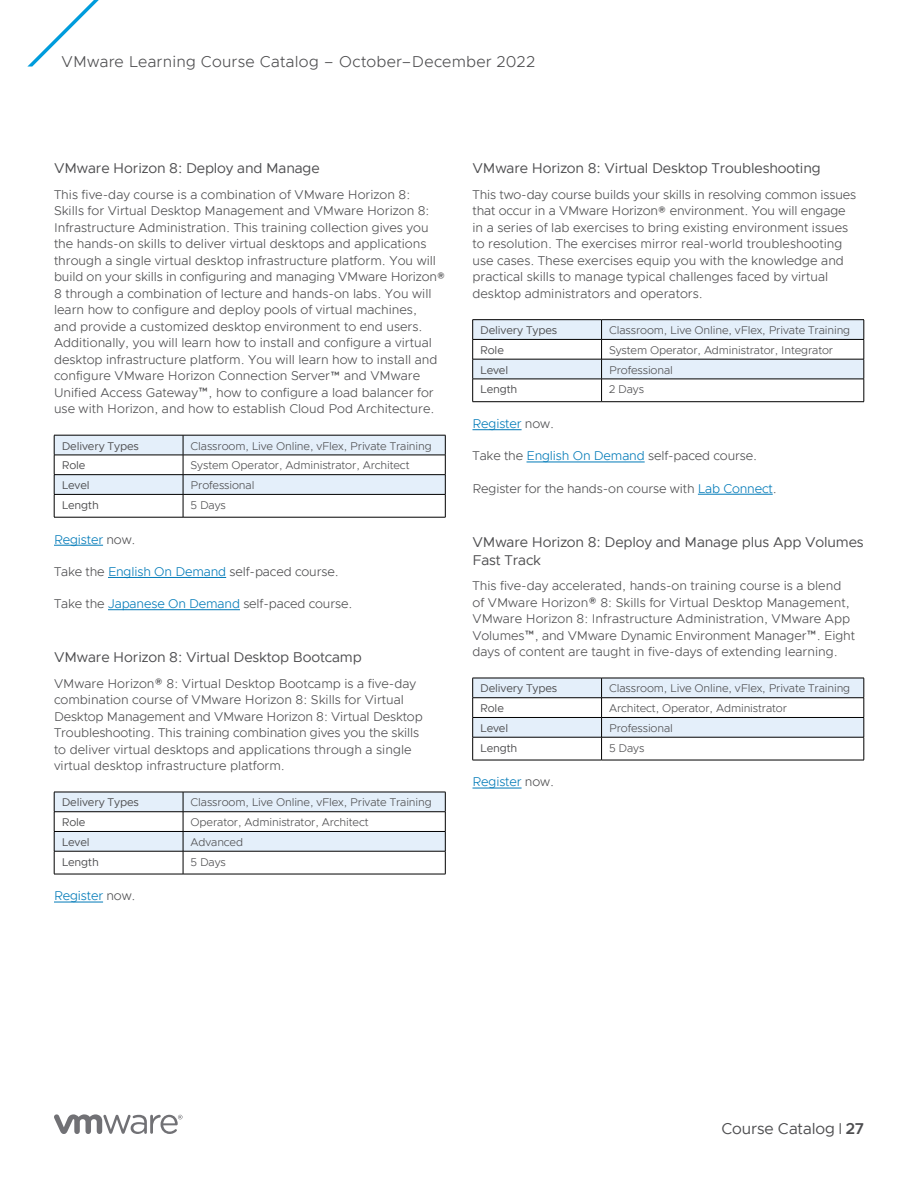
<style>
.page{position:relative;width:918px;height:1188px;background:#fff}
.page>*{position:absolute;margin:0;border:0;box-sizing:border-box;transform-origin:0 0}
.t1{font:300 15.75px "Metropolis";letter-spacing:.015em;color:#4d4d4f}
.t2{font:15.75px "Metropolis";letter-spacing:-.005em;color:#4d4d4f}
.t3{font:14.25px/18px "Metropolis";letter-spacing:-.01em;color:#4d4d4f}
.t4{font:300 12.75px/16.5px "Metropolis";color:#4d4d4f}
.t5{font:300 12.75px "Metropolis";letter-spacing:-.01em;color:#007ab8}
.t6{font:300 11.25px "Metropolis";letter-spacing:-.01em;color:#4d4d4f}
.t7{font:11.25px "Metropolis";letter-spacing:-.01em;color:#4d4d4f}
.s1{color:#4d4d4f}
.s2{color:#007ab8}
.s3{font-family:"Times"}
.s4{font-weight:600}
</style>
<div class="page">
<svg style="left:27px;top:0;width:72px;height:67px"></svg>
<hr style="left:54px;top:545px;width:49px;height:1px;background:#007ab8">
<hr style="left:108px;top:577px;width:118px;height:1px;background:#007ab8">
<hr style="left:108px;top:609px;width:132px;height:1px;background:#007ab8">
<hr style="left:54px;top:902px;width:49px;height:1px;background:#007ab8">
<hr style="left:183px;top:517px;width:262px;height:1px;background:#000">
<hr style="left:54px;top:517px;width:129px;height:1px;background:#000">
<svg style="left:54px;top:435px;width:392px;height:82px"></svg>
<hr style="left:54px;top:435px;width:129px;height:1px;background:#000">
<hr style="left:183px;top:435px;width:262px;height:1px;background:#000">
<hr style="left:54px;top:455px;width:129px;height:1px;background:#000">
<hr style="left:183px;top:455px;width:262px;height:1px;background:#000">
<hr style="left:183px;top:874px;width:262px;height:1px;background:#000">
<hr style="left:54px;top:874px;width:129px;height:1px;background:#000">
<svg style="left:54px;top:792px;width:392px;height:82px"></svg>
<hr style="left:54px;top:792px;width:129px;height:1px;background:#000">
<hr style="left:183px;top:792px;width:262px;height:1px;background:#000">
<hr style="left:54px;top:811px;width:129px;height:1px;background:#000">
<hr style="left:183px;top:811px;width:262px;height:1px;background:#000">
<hr style="left:472px;top:429px;width:50px;height:1px;background:#007ab8">
<hr style="left:527px;top:462px;width:118px;height:1px;background:#007ab8">
<hr style="left:698px;top:494px;width:75px;height:1px;background:#007ab8">
<hr style="left:472px;top:788px;width:50px;height:1px;background:#007ab8">
<svg style="left:472px;top:320px;width:393px;height:82px"></svg>
<hr style="left:472px;top:319px;width:130px;height:1px;background:#000">
<hr style="left:602px;top:319px;width:262px;height:1px;background:#000">
<hr style="left:472px;top:339px;width:130px;height:1px;background:#000">
<hr style="left:602px;top:339px;width:262px;height:1px;background:#000">
<hr style="left:602px;top:760px;width:262px;height:1px;background:#000">
<hr style="left:472px;top:760px;width:130px;height:1px;background:#000">
<svg style="left:472px;top:678px;width:393px;height:82px"></svg>
<hr style="left:472px;top:678px;width:130px;height:1px;background:#000">
<hr style="left:602px;top:678px;width:262px;height:1px;background:#000">
<hr style="left:472px;top:697px;width:130px;height:1px;background:#000">
<hr style="left:602px;top:697px;width:262px;height:1px;background:#000">
<svg style="left:54px;top:1114px;width:129px;height:20px"></svg>
<p class="t1" style="left:62px;top:52px;width:475px">VMware Learning Course Catalog – October–December 2022</p>
<p class="t3" style="left:54px;top:159px;width:267px">VMware Horizon 8: Deploy and Manage</p>
<p class="t4" style="left:54px;top:186px;width:393px">This five-day course is a combination of VMware Horizon 8:<br>Skills for Virtual Desktop Management and VMware Horizon 8:<br>Infrastructure Administration. This training collection gives you the hands-on skills to deliver virtual desktops and applications through a single virtual desktop infrastructure platform. You will build on your skills in configuring and managing VMware Horizon® 8 through a combination of lecture and hands-on labs. You will learn how to configure and deploy pools of virtual machines,<br>and provide a customized desktop environment to end users.<br>Additionally, you will learn how to install and configure a virtual desktop infrastructure platform. You will learn how to install and configure VMware Horizon Connection Server™ and VMware Unified Access Gateway™, how to configure a load balancer for use with Horizon, and how to establish Cloud Pod Architecture.</p>
<p class="t7" style="left:62px;top:439px;width:79px">Delivery Types</p>
<p class="t6" style="left:191px;top:439px;width:243px">Classroom, Live Online, vFlex, Private Training</p>
<p class="t7" style="left:62px;top:458px;width:25px">Role</p>
<p class="t6" style="left:191px;top:458px;width:220px">System Operator, Administrator, Architect</p>
<p class="t7" style="left:62px;top:478px;width:30px">Level</p>
<p class="t6" style="left:191px;top:478px;width:65px">Professional</p>
<p class="t7" style="left:62px;top:498px;width:39px">Length</p>
<p class="t6" style="left:191px;top:498px;width:37px">5 Days</p>
<p class="t5" style="left:54px;top:531px;width:83px">Register <span class="s1">now.</span></p>
<p class="t4" style="left:54px;top:563px;width:286px">Take the <span class="s2">English On Demand</span> self-paced course.</p>
<p class="t4" style="left:54px;top:595px;width:300px">Take the <span class="s2">Japanese On Demand</span> self-paced course.</p>
<p class="t3" style="left:54px;top:648px;width:309px">VMware Horizon 8: Virtual Desktop Bootcamp</p>
<p class="t4" style="left:54px;top:675px;width:370px">VMware Horizon® 8: Virtual Desktop Bootcamp is a five-day combination course of VMware Horizon 8: Skills for Virtual Desktop Management and VMware Horizon 8: Virtual Desktop Troubleshooting. This training combination gives you the skills to deliver virtual desktops and applications through a single virtual desktop infrastructure platform.</p>
<p class="t7" style="left:62px;top:795px;width:79px">Delivery Types</p>
<p class="t6" style="left:191px;top:795px;width:243px">Classroom, Live Online, vFlex, Private Training</p>
<p class="t7" style="left:62px;top:815px;width:25px">Role</p>
<p class="t6" style="left:191px;top:815px;width:179px">Operator, Administrator, Architect</p>
<p class="t7" style="left:62px;top:835px;width:30px">Level</p>
<p class="t6" style="left:191px;top:835px;width:54px">Advanced</p>
<p class="t7" style="left:62px;top:855px;width:39px">Length</p>
<p class="t6" style="left:191px;top:855px;width:37px">5 Days</p>
<p class="t5" style="left:54px;top:888px;width:83px">Register <span class="s1">now.</span></p>
<p class="t3" style="left:472px;top:159px;width:350px">VMware Horizon 8: Virtual Desktop Troubleshooting</p>
<p class="t4" style="left:472px;top:186px;width:385px">This two-day course builds your skills in resolving common issues that occur in a VMware Horizon® environment. You will engage in a series of lab exercises to bring existing environment issues to resolution. The exercises mirror real-world troubleshooting use cases. These exercises equip you with the knowledge and practical skills to manage typical challenges faced by virtual desktop administrators and operators.</p>
<p class="t7" style="left:480px;top:323px;width:79px">Delivery Types</p>
<p class="t6" style="left:609px;top:323px;width:243px">Classroom, Live Online, vFlex, Private Training</p>
<p class="t7" style="left:480px;top:343px;width:25px">Role</p>
<p class="t6" style="left:609px;top:343px;width:226px">System Operator, Administrator, Integrator</p>
<p class="t7" style="left:480px;top:363px;width:30px">Level</p>
<p class="t6" style="left:609px;top:363px;width:65px">Professional</p>
<p class="t7" style="left:480px;top:382px;width:39px">Length</p>
<p class="t6" style="left:609px;top:382px;width:36px">2 Days</p>
<p class="t5" style="left:472px;top:416px;width:83px">Register <span class="s1">now.</span></p>
<p class="t4" style="left:472px;top:448px;width:286px">Take the <span class="s2">English On Demand</span> self-paced course.</p>
<p class="t4" style="left:472px;top:480px;width:306px">Register for the hands-on course with <span class="s2">Lab Connect</span>.</p>
<p class="t3" style="left:472px;top:533px;width:393px">VMware Horizon 8: Deploy and Manage plus App Volumes<br>Fast Track</p>
<p class="t4" style="left:472px;top:577px;width:384px">This five-day accelerated, hands-on training course is a blend of VMware Horizon® 8: Skills for Virtual Desktop Management, VMware Horizon 8: Infrastructure Administration, VMware App Volumes™, and VMware Dynamic Environment Manager™. Eight days of content are taught in five-days of extending learning.</p>
<p class="t7" style="left:480px;top:681px;width:79px">Delivery Types</p>
<p class="t6" style="left:609px;top:681px;width:243px">Classroom, Live Online, vFlex, Private Training</p>
<p class="t7" style="left:480px;top:701px;width:25px">Role</p>
<p class="t6" style="left:609px;top:701px;width:179px">Architect, Operator, Administrator</p>
<p class="t7" style="left:480px;top:721px;width:30px">Level</p>
<p class="t6" style="left:609px;top:721px;width:65px">Professional</p>
<p class="t7" style="left:480px;top:741px;width:39px">Length</p>
<p class="t6" style="left:609px;top:741px;width:37px">5 Days</p>
<p class="t5" style="left:472px;top:774px;width:83px">Register <span class="s1">now.</span></p>
<p class="t2" style="left:721px;top:1119px;width:144px">Course Catalog <span class="s3">|</span> <span class="s4">27</span></p>
</div>
